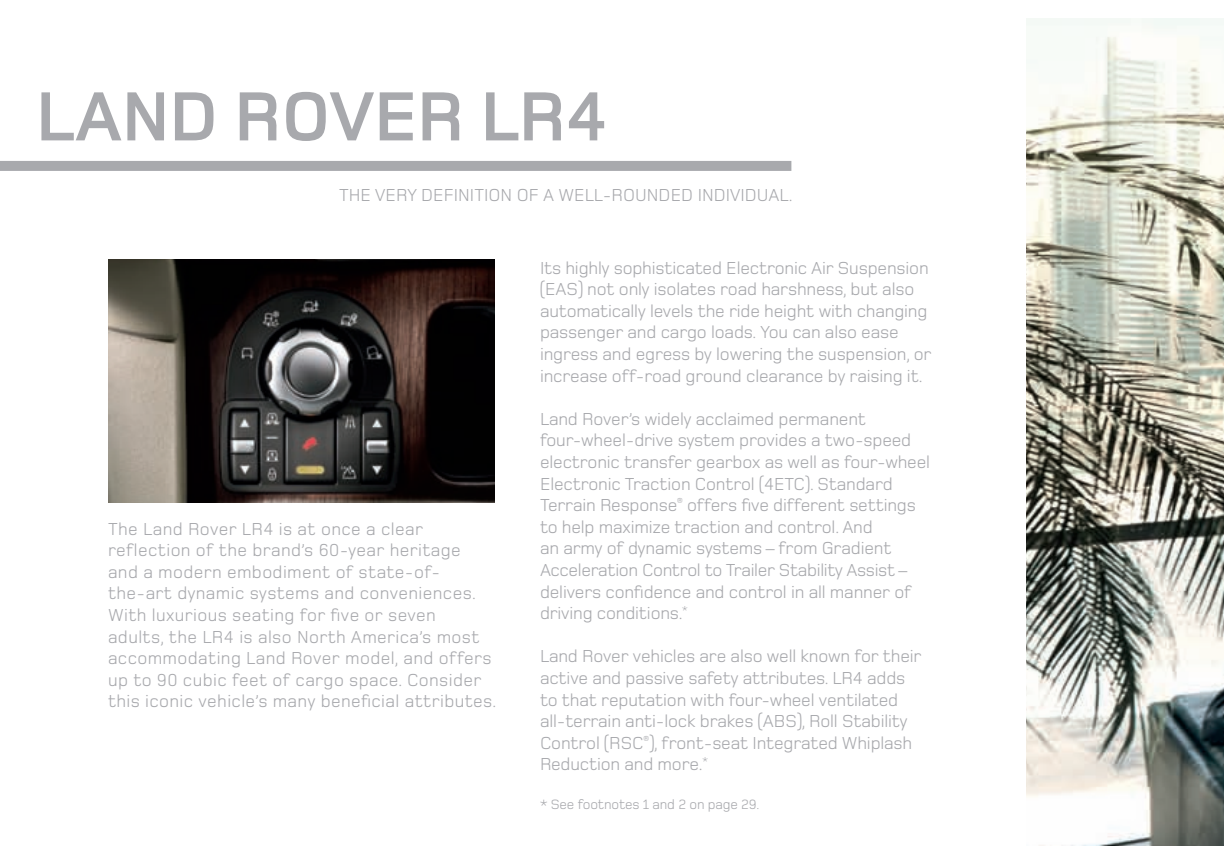
<style>
.page{position:relative;width:1224px;height:864px;background:#fff}
.page>*{position:absolute;margin:0;border:0;box-sizing:border-box;transform-origin:0 0}
.t1{font:700 72px "Foundry Monoline";color:#a8a9ad}
.t2{font:18px/21.6px "Foundry Monoline";letter-spacing:-.01em;color:#a8a9ad}
.t3{font:18px/21.6px "Foundry Monoline";letter-spacing:.02em;color:#a8a9ad}
.t4{font:14px "Foundry Monoline";letter-spacing:-.01em;color:#a8a9ad}
</style>
<div class="page">
<img style="left:1026px;top:18px;width:198px;height:828px">
<div style="left:0;top:161px;width:791px;height:10px;background:#a8a9ad"></div>
<img style="left:108px;top:259px;width:387px;height:243px">
<h1 class="t1" style="left:36px;top:78px;width:573px">LAND ROVER LR4</h1>
<p class="t2" style="left:339px;top:185px;width:455px">THE VERY DEFINITION OF A WELL-ROUNDED INDIVIDUAL.</p>
<p class="t3" style="left:108px;top:518px;width:390px">The Land Rover LR4 is at once a clear reflection of the brand’s 60-year heritage<br>and a modern embodiment of state-of&shy;the-art dynamic systems and conveniences.<br>With luxurious seating for five or seven adults, the LR4 is also North America’s most accommodating Land Rover model, and offers up to 90 cubic feet of cargo space. Consider this iconic vehicle’s many beneficial attributes.</p>
<p class="t2" style="left:540px;top:257px;width:393px">Its highly sophisticated Electronic Air Suspension (EAS) not only isolates road harshness, but also automatically levels the ride height with changing passenger and cargo loads. You can also ease ingress and egress by lowering the suspension, or increase off-road ground clearance by raising it.</p>
<p class="t2" style="left:540px;top:408px;width:392px">Land Rover’s widely acclaimed permanent four-wheel-drive system provides a two-speed electronic transfer gearbox as well as four-wheel Electronic Traction Control (4ETC). Standard Terrain Response<sup>®</sup> offers five different settings to help maximize traction and control. And<br>an army of dynamic systems – from Gradient Acceleration Control to Trailer Stability Assist – delivers confidence and control in all manner of driving conditions.<sup>*</sup></p>
<p class="t2" style="left:540px;top:646px;width:383px">Land Rover vehicles are also well known for their active and passive safety attributes. LR4 adds to that reputation with four-wheel ventilated all-terrain anti-lock brakes (ABS), Roll Stability Control (RSC<sup>®</sup>), front-seat Integrated Whiplash Reduction and more.<sup>*</sup></p>
<p class="t4" style="left:540px;top:797px;width:221px">* See footnotes 1 and 2 on page 29.</p>
</div>
